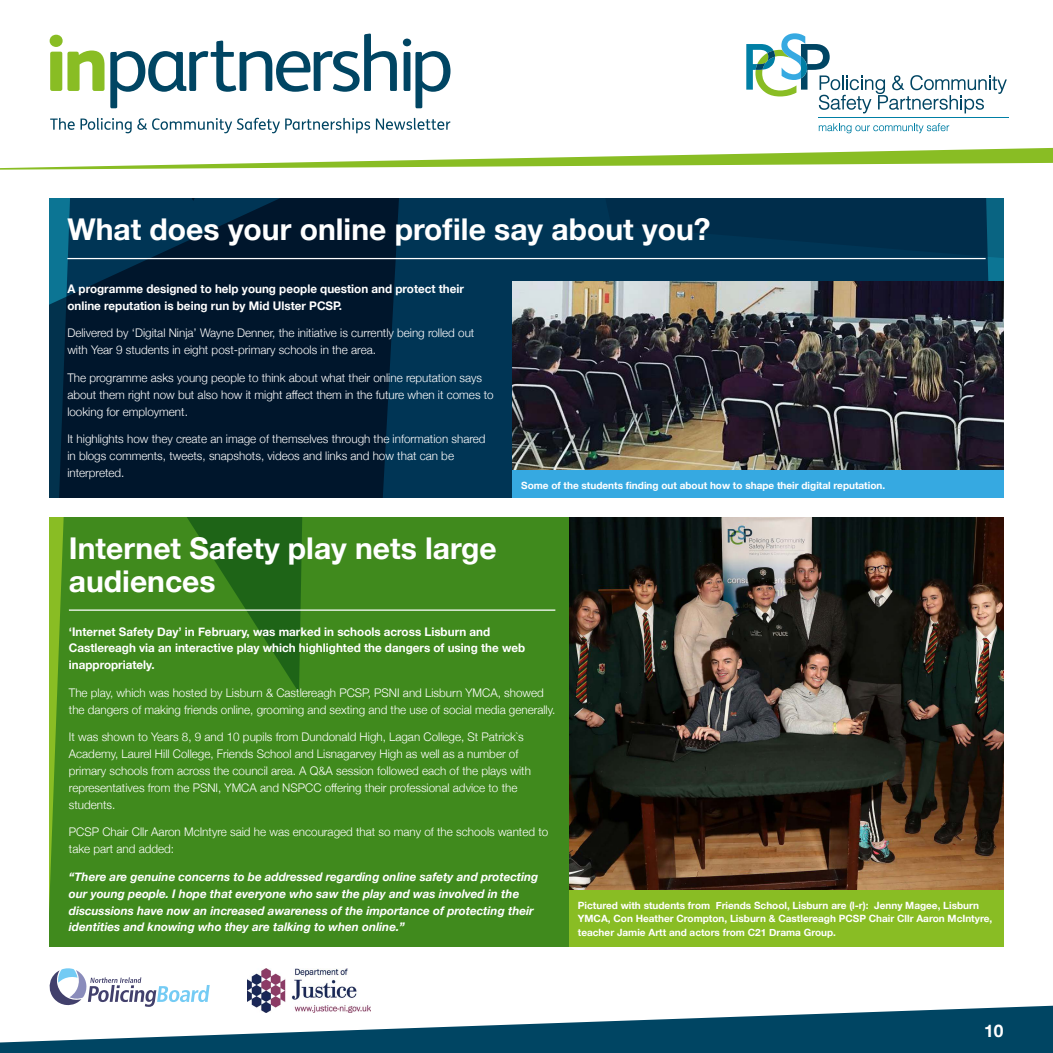
<style>
.page{position:relative;width:1053px;height:1053px;background:#fff}
.page>*{position:absolute;margin:0;border:0;box-sizing:border-box;transform-origin:0 0}
._3_0_Header{font:700 30px/32.5px "Helvetica Neue";color:#fff}
.t1{font:700 17.38px "Helvetica Neue";color:#fff}
._1_0_Body{font:300 11.88px/16.9px "Helvetica Neue";color:#fff}
._1_0_Body-2{font:italic 700 11.88px/16.9px "Helvetica Neue";color:#fff}
._2_0_Leadin{font:700 11.88px/16.9px "Helvetica Neue";color:#fff}
._4_0_Caption{font:700 10px/13.8px "Helvetica Neue";color:#fff}
</style>
<div class="page">
<svg style="left:0;top:1005px;width:1052px;height:47px;fill:#004563"></svg>
<svg style="left:7px;top:33px;width:1045px;height:135px"></svg>
<svg style="left:818px;top:123px;width:131px;height:10px"></svg>
<hr style="left:818px;top:117px;width:190px;height:1px;background:#007fa5">
<svg style="left:746px;top:33px;width:260px;height:80px"></svg>
<svg style="left:50px;top:35px;width:54px;height:56px"></svg>
<svg style="left:110px;top:34px;width:287px;height:74px"></svg>
<svg style="left:403px;top:39px;width:47px;height:69px"></svg>
<svg style="left:50px;top:118px;width:320px;height:15px"></svg>
<svg style="left:376px;top:118px;width:74px;height:12px"></svg>
<svg style="left:49px;top:968px;width:161px;height:38px"></svg>
<img style="left:248px;top:968px;width:122px;height:44px">
<svg style="left:50px;top:198px;width:953px;height:299px;background:#002641"></svg>
<div style="left:50px;top:517px;width:519px;height:429px;background:#408a1d"></div>
<div style="left:447px;top:808px;width:122px;height:138px;background:#408a1d"></div>
<svg style="left:50px;top:517px;width:260px;height:175px;background:#3c841c"></svg>
<hr style="left:69px;top:609px;width:486px;height:1px;background:#fff">
<img style="left:569px;top:517px;width:434px;height:372px">
<img style="left:512px;top:281px;width:491px;height:189px">
<hr style="left:67px;top:258px;width:918px;height:1px;background:#fff">
<div style="left:512px;top:470px;width:491px;height:27px;background:#36a9e1"></div>
<div style="left:569px;top:889px;width:434px;height:57px;background:#89bd24"></div>
<p class="_3_0_Header" style="left:67px;top:214px;width:644px">What does your online profile say about you?</p>
<p class="_2_0_Leadin" style="left:67px;top:281px;width:398px">A programme designed to help young people question and protect their online reputation is being run by Mid Ulster PCSP.</p>
<p class="_1_0_Body" style="left:67px;top:324px;width:408px">Delivered by ‘Digital Ninja’ Wayne Denner, the initiative is currently being rolled out with Year 9 students in eight post-primary schools in the area.</p>
<p class="_1_0_Body" style="left:67px;top:368px;width:428px">The programme asks young people to think about what their online reputation says about them right now but also how it might affect them in the future when it comes to looking for employment.</p>
<p class="_1_0_Body" style="left:67px;top:429px;width:419px">It highlights how they create an image of themselves through the information shared in blogs comments, tweets, snapshots, videos and links and how that can be interpreted.</p>
<p class="_4_0_Caption" style="left:521px;top:478px;width:365px">Some of the students finding out about how to shape their digital reputation.</p>
<p class="_3_0_Header" style="left:69px;top:533px;width:429px">Internet Safety play nets large audiences</p>
<p class="_2_0_Leadin" style="left:69px;top:623px;width:458px">‘Internet Safety Day’ in February, was marked in schools across Lisburn and<br>Castlereagh via an interactive play which highlighted the dangers of using the web inappropriately.</p>
<p class="_1_0_Body" style="left:69px;top:683px;width:488px">The play, which was hosted by Lisburn &amp; Castlereagh PCSP, PSNI and Lisburn YMCA, showed the dangers of making friends online, grooming and sexting and the use of social media generally.</p>
<p class="_1_0_Body" style="left:69px;top:727px;width:463px">It was shown to Years 8, 9 and 10 pupils from Dundonald High, Lagan College, St Patrick`s Academy, Laurel Hill College, Friends School and Lisnagarvey High as well as a number of primary schools from across the council area. A Q&amp;A session followed each of the plays with representatives from the PSNI, YMCA and NSPCC offering their professional advice to the students.</p>
<p class="_1_0_Body" style="left:69px;top:822px;width:481px">PCSP Chair Cllr Aaron McIntyre said he was encouraged that so many of the schools wanted to take part and added:</p>
<p class="_1_0_Body-2" style="left:69px;top:868px;width:471px">“There are genuine concerns to be addressed regarding online safety and protecting our young people. I hope that everyone who saw the play and was involved in the discussions have now an increased awareness of the importance of protecting their identities and knowing who they are talking to when online.”</p>
<p class="_4_0_Caption" style="left:578px;top:898px;width:416px">Pictured with students from Friends School, Lisburn are (l-r): Jenny Magee, Lisburn<br>YMCA, Con Heather Crompton, Lisburn &amp; Castlereagh PCSP Chair Cllr Aaron McIntyre, teacher Jamie Artt and actors from C21 Drama Group.</p>
<h2 class="t1" style="left:983px;top:1016px;width:21px">10</h2>
</div>
